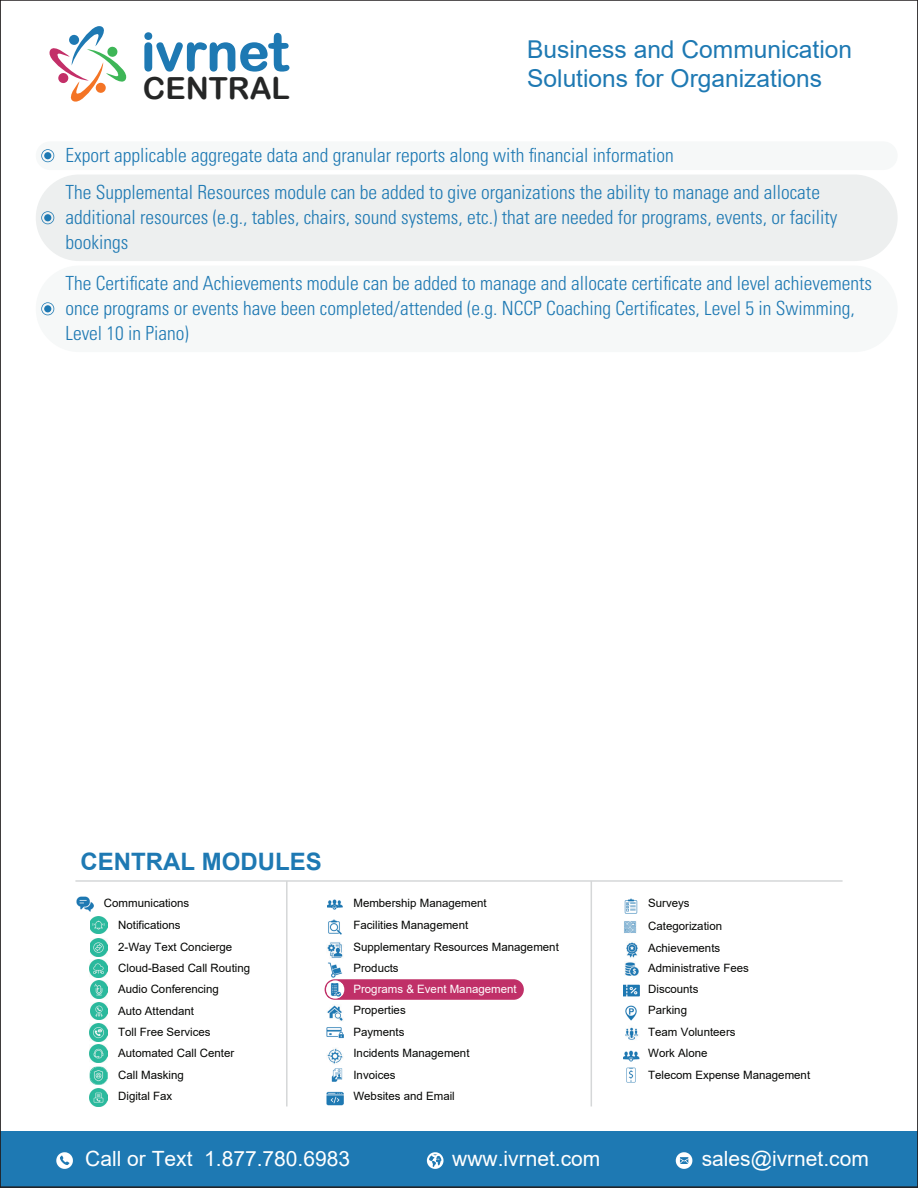
<style>
.page{position:relative;width:918px;height:1188px;background:#fff}
.page>*{position:absolute;margin:0;border:0;box-sizing:border-box;transform-origin:0 0}
.t1{font:30.45px "Arial Rounded MT Bold";color:#252626}
.t2{font:24.6px/29.5px "Arial";color:#1e79b3}
.t3{font:700 24px "Arial";color:#1e79b3}
.t4{font:21px "Arial";color:#fff}
.t5{font:300 condensed 19.5px/25.2px "Univers LT Std";color:#1e79b3}
.t6{font:11.55px/21.5px "Arial";color:#040503}
.t7{font:11.55px "Arial";color:#fff}
</style>
<div class="page">
<div style="left:0;top:1131px;width:918px;height:56px;background:#1e79b3"></div>
<svg style="left:56px;top:1152px;width:17px;height:17px"></svg>
<svg style="left:427px;top:1152px;width:17px;height:17px"></svg>
<svg style="left:676px;top:1152px;width:16px;height:17px"></svg>
<div style="left:325px;top:979px;width:199px;height:21px;background:#c03068;border-radius:10px"></div>
<svg style="left:326px;top:980px;width:18px;height:19px"></svg>
<img style="left:326px;top:1091px;width:17px;height:15px">
<img style="left:76px;top:896px;width:17px;height:16px">
<img style="left:328px;top:919px;width:14px;height:16px">
<img style="left:327px;top:1048px;width:16px;height:16px">
<img style="left:331px;top:1068px;width:12px;height:14px">
<img style="left:327px;top:899px;width:15px;height:11px">
<img style="left:326px;top:1027px;width:17px;height:12px">
<img style="left:328px;top:962px;width:14px;height:16px">
<img style="left:328px;top:983px;width:15px;height:15px">
<img style="left:327px;top:1005px;width:16px;height:16px">
<img style="left:327px;top:942px;width:16px;height:16px">
<img style="left:626px;top:1067px;width:10px;height:16px">
<img style="left:623px;top:1050px;width:17px;height:12px">
<img style="left:626px;top:942px;width:12px;height:16px">
<img style="left:625px;top:962px;width:14px;height:14px">
<img style="left:623px;top:984px;width:17px;height:13px">
<img style="left:625px;top:1005px;width:12px;height:16px">
<img style="left:624px;top:898px;width:14px;height:16px">
<img style="left:625px;top:1027px;width:14px;height:13px">
<img style="left:624px;top:921px;width:13px;height:12px">
<img style="left:90px;top:916px;width:18px;height:18px">
<img style="left:90px;top:939px;width:18px;height:17px">
<img style="left:90px;top:959px;width:18px;height:18px">
<img style="left:90px;top:1045px;width:18px;height:18px">
<img style="left:90px;top:1002px;width:17px;height:17px">
<img style="left:90px;top:1024px;width:18px;height:18px">
<img style="left:90px;top:981px;width:17px;height:17px">
<img style="left:90px;top:1067px;width:18px;height:18px">
<img style="left:90px;top:1067px;width:18px;height:18px;border-radius:9px">
<img style="left:90px;top:1088px;width:18px;height:18px">
<hr style="left:75px;top:880px;width:768px;height:2px;background:#d5d7d8">
<hr style="left:286px;top:881px;width:2px;height:225px;background:#d5d7d8">
<hr style="left:591px;top:881px;width:1px;height:225px;background:#d5d7d8">
<svg style="left:49px;top:26px;width:78px;height:76px"></svg>
<div style="left:69px;top:35px;width:10px;height:10px;background:#1e79b3;border-radius:5px"></div>
<svg style="left:144px;top:32px;width:145px;height:40px"></svg>
<div style="left:36px;top:141px;width:862px;height:29px;background:#f6f8f8;border-radius:14px"></div>
<svg style="left:41px;top:149px;width:13px;height:13px"></svg>
<div style="left:44px;top:152px;width:7px;height:7px;background:#1e79b3;border-radius:50%"></div>
<div style="left:36px;top:175px;width:862px;height:86px;background:#edefef;border-radius:43px"></div>
<svg style="left:41px;top:211px;width:13px;height:13px"></svg>
<div style="left:44px;top:214px;width:7px;height:7px;background:#1e79b3;border-radius:50%"></div>
<div style="left:36px;top:266px;width:862px;height:86px;background:#f6f8f8;border-radius:43px"></div>
<svg style="left:41px;top:302px;width:13px;height:13px"></svg>
<div style="left:44px;top:305px;width:7px;height:7px;background:#1e79b3;border-radius:50%"></div>
<h1 class="t1" style="left:143px;top:70px;width:148px">CENTRAL</h1>
<p class="t2" style="left:527px;top:34px;width:326px">Business and Communication<br>Solutions for Organizations</p>
<p class="t5" style="left:65px;top:136px;width:756px;line-height:37px">Export applicable aggregate data and granular reports along with financial information<br>The Supplemental Resources module can be added to give organizations the ability to manage and allocate</p>
<p class="t5" style="left:65px;top:205px;width:774px">additional resources (e.g., tables, chairs, sound systems, etc.) that are needed for programs, events, or facility bookings</p>
<p class="t5" style="left:65px;top:270px;width:808px">The Certificate and Achievements module can be added to manage and allocate certificate and level achievements once programs or events have been completed/attended (e.g. NCCP Coaching Certificates, Level 5 in Swimming,<br>Level 10 in Piano)</p>
<p class="t3" style="left:81px;top:845px;width:243px">CENTRAL MODULES</p>
<p class="t6" style="left:104px;top:893px;width:87px">Communications</p>
<p class="t6" style="left:353px;top:892px;width:207px;line-height:21.9px">Membership Management<br>Facilities Management<br>Supplementary Resources Management</p>
<p class="t6" style="left:353px;top:957px;width:47px">Products</p>
<p class="t7" style="left:353px;top:981px;width:165px">Programs &amp; Event Management</p>
<p class="t6" style="left:353px;top:1000px;width:118px">Properties<br>Payments<br>Incidents Management<br>Invoices<br>Websites and Email</p>
<p class="t6" style="left:118px;top:914px;width:116px;line-height:22.4px">Notifications<br>2-Way Text Concierge</p>
<p class="t6" style="left:118px;top:957px;width:134px">Cloud-Based Call Routing<br>Audio Conferencing<br>Auto Attendant<br>Toll Free Services<br>Automated Call Center</p>
<p class="t6" style="left:118px;top:1086px;width:56px">Digital Fax</p>
<p class="t6" style="left:118px;top:1064px;width:67px">Call Masking</p>
<p class="t6" style="left:648px;top:892px;width:76px;line-height:22.4px">Surveys<br>Categorization<br>Achievements</p>
<p class="t6" style="left:648px;top:958px;width:164px">Administrative Fees<br>Discounts<br>Parking<br>Team Volunteers<br>Work Alone<br>Telecom Expense Management</p>
<p class="t4" style="left:85px;top:1144px;width:266px">Call or Text 1.877.780.6983</p>
<p class="t4" style="left:452px;top:1144px;width:150px">www.ivrnet.com</p>
<p class="t4" style="left:702px;top:1144px;width:169px">sales@ivrnet.com</p>
</div>
